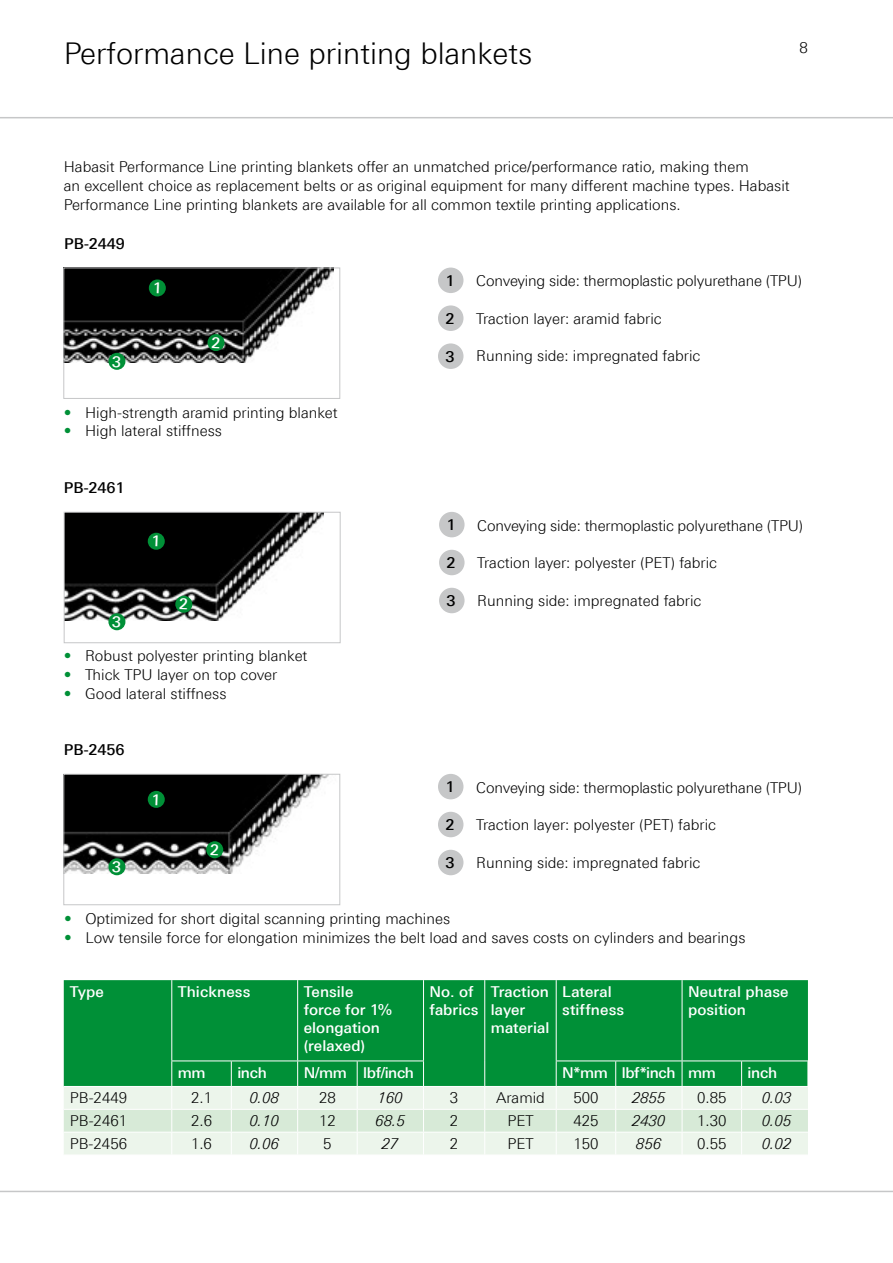
<style>
.page{position:relative;width:893px;height:1263px;background:#fff}
.page>*{position:absolute;margin:0;border:0;box-sizing:border-box;transform-origin:0 0}
.t1{font:300 30px "Linotype Univers 330";color:#000}
.t2{font:300 15px/18.8px "Linotype Univers 330";color:#000}
.t3{font:500 15px/18px "Linotype Univers 530";letter-spacing:.005em;color:#fff}
.t4{font:15px "Linotype Univers 331 Light It";color:#000}
.t5{font:500 15px "Linotype Univers 530";color:#000}
.t6{font:500 15px "Linotype Univers 530";letter-spacing:-.025em;color:#fff}
.s1{color:#009037}
</style>
<div class="page">
<div style="left:64px;top:980px;width:744px;height:81px;background:#009037"></div>
<hr style="left:171px;top:980px;width:1px;height:80px;background:#fff">
<hr style="left:297px;top:980px;width:1px;height:80px;background:#fff">
<hr style="left:423px;top:980px;width:1px;height:80px;background:#fff">
<hr style="left:171px;top:1060px;width:60px;height:1px;background:#fff">
<hr style="left:231px;top:1060px;width:67px;height:1px;background:#fff">
<hr style="left:682px;top:1060px;width:60px;height:1px;background:#fff">
<hr style="left:742px;top:1060px;width:66px;height:1px;background:#fff">
<hr style="left:298px;top:1060px;width:59px;height:1px;background:#fff">
<hr style="left:357px;top:1060px;width:67px;height:1px;background:#fff">
<hr style="left:556px;top:1060px;width:60px;height:1px;background:#fff">
<hr style="left:616px;top:1060px;width:66px;height:1px;background:#fff">
<hr style="left:484px;top:980px;width:1px;height:81px;background:#fff">
<hr style="left:556px;top:980px;width:1px;height:80px;background:#fff">
<hr style="left:682px;top:980px;width:1px;height:80px;background:#fff">
<svg style="left:64px;top:1061px;width:744px;height:93px;background:#aad8b8"></svg>
<hr style="left:0;top:117px;width:893px;height:1px;background:#c6c7c8">
<hr style="left:0;top:1191px;width:893px;height:1px;background:#c6c7c8">
<div style="left:438px;top:268px;width:25px;height:25px;background:#c6c7c8;border-radius:50%"></div>
<div style="left:438px;top:305px;width:25px;height:26px;background:#c6c7c8;border-radius:50%"></div>
<div style="left:438px;top:343px;width:25px;height:26px;background:#c6c7c8;border-radius:50%"></div>
<div style="left:439px;top:512px;width:26px;height:25px;background:#c6c7c8;border-radius:50%"></div>
<div style="left:439px;top:550px;width:26px;height:25px;background:#c6c7c8;border-radius:50%"></div>
<div style="left:439px;top:588px;width:26px;height:25px;background:#c6c7c8;border-radius:50%"></div>
<div style="left:438px;top:774px;width:25px;height:25px;background:#c6c7c8;border-radius:50%"></div>
<div style="left:438px;top:812px;width:25px;height:25px;background:#c6c7c8;border-radius:50%"></div>
<div style="left:438px;top:850px;width:25px;height:25px;background:#c6c7c8;border-radius:50%"></div>
<img style="left:65px;top:270px;width:269px;height:92px">
<div style="left:63px;top:268px;width:277px;height:131px;border:1px solid #c6c7c8"></div>
<svg style="left:207px;top:334px;width:18px;height:17px"></svg>
<div style="left:149px;top:279px;width:17px;height:18px;background:#009037;border-radius:50%"></div>
<svg style="left:108px;top:353px;width:18px;height:17px"></svg>
<img style="left:66px;top:514px;width:257px;height:106px">
<div style="left:64px;top:512px;width:277px;height:131px;border:1px solid #c6c7c8"></div>
<div style="left:175px;top:595px;width:17px;height:18px;background:#009037;border-radius:50%"></div>
<div style="left:148px;top:533px;width:17px;height:17px;background:#009037;border-radius:50%"></div>
<svg style="left:108px;top:613px;width:18px;height:17px"></svg>
<img style="left:65px;top:776px;width:264px;height:97px">
<div style="left:63px;top:774px;width:277px;height:131px;border:1px solid #c6c7c8"></div>
<div style="left:206px;top:841px;width:17px;height:17px;background:#009037;border-radius:50%"></div>
<div style="left:148px;top:791px;width:17px;height:17px;background:#009037;border-radius:50%"></div>
<svg style="left:108px;top:858px;width:18px;height:17px"></svg>
<svg style="left:212px;top:337px;width:8px;height:11px"></svg>
<svg style="left:112px;top:355px;width:9px;height:12px"></svg>
<svg style="left:112px;top:616px;width:9px;height:11px"></svg>
<svg style="left:112px;top:861px;width:9px;height:11px"></svg>
<h1 class="t1" style="left:64px;top:36px;width:470px">Performance Line printing blankets</h1>
<p class="t2" style="left:799px;top:39px;width:10px">8</p>
<p class="t2" style="left:64px;top:158px;width:727px">Habasit Performance Line printing blankets offer an unmatched price/performance ratio, making them<br>an excellent choice as replacement belts or as original equipment for many different machine types. Habasit<br>Performance Line printing blankets are available for all common textile printing applications.</p>
<p class="t5" style="left:64px;top:235px;width:62px">PB-2449</p>
<p class="t2" style="left:64px;top:403px;width:275px"><span class="s1">•</span> High-strength aramid printing blanket</p>
<p class="t2" style="left:64px;top:421px;width:160px"><span class="s1">•</span> High lateral stiffness</p>
<p class="t5" style="left:64px;top:478px;width:62px">PB-2461</p>
<p class="t2" style="left:64px;top:646px;width:245px"><span class="s1">•</span> Robust polyester printing blanket</p>
<p class="t2" style="left:64px;top:665px;width:215px"><span class="s1">•</span> Thick TPU layer on top cover</p>
<p class="t2" style="left:64px;top:684px;width:164px"><span class="s1">•</span> Good lateral stiffness</p>
<p class="t5" style="left:64px;top:741px;width:62px">PB-2456</p>
<p class="t5" style="left:445px;top:272px;width:10px">1</p>
<p class="t5" style="left:445px;top:309px;width:10px">2</p>
<p class="t5" style="left:445px;top:347px;width:10px">3</p>
<p class="t2" style="left:476px;top:271px;width:327px">Conveying side: thermoplastic polyurethane (TPU)</p>
<p class="t2" style="left:476px;top:309px;width:187px">Traction layer: aramid fabric</p>
<p class="t2" style="left:476px;top:346px;width:226px">Running side: impregnated fabric</p>
<p class="t5" style="left:447px;top:516px;width:10px">1</p>
<p class="t5" style="left:447px;top:554px;width:10px">2</p>
<p class="t5" style="left:447px;top:592px;width:10px">3</p>
<p class="t2" style="left:477px;top:516px;width:327px">Conveying side: thermoplastic polyurethane (TPU)</p>
<p class="t2" style="left:477px;top:553px;width:241px">Traction layer: polyester (PET) fabric</p>
<p class="t2" style="left:477px;top:591px;width:226px">Running side: impregnated fabric</p>
<p class="t5" style="left:445px;top:778px;width:10px">1</p>
<p class="t5" style="left:445px;top:816px;width:10px">2</p>
<p class="t5" style="left:445px;top:854px;width:10px">3</p>
<p class="t2" style="left:476px;top:778px;width:327px">Conveying side: thermoplastic polyurethane (TPU)</p>
<p class="t2" style="left:476px;top:815px;width:241px">Traction layer: polyester (PET) fabric</p>
<p class="t2" style="left:476px;top:853px;width:226px">Running side: impregnated fabric</p>
<p class="t2" style="left:64px;top:909px;width:388px"><span class="s1">•</span> Optimized for short digital scanning printing machines</p>
<p class="t2" style="left:64px;top:928px;width:683px"><span class="s1">•</span> Low tensile force for elongation minimizes the belt load and saves costs on cylinders and bearings</p>
<p class="t3" style="left:70px;top:982px;width:36px">Type</p>
<p class="t3" style="left:178px;top:982px;width:74px">Thickness</p>
<p class="t3" style="left:304px;top:982px;width:90px">Tensile force for 1% elongation (relaxed)</p>
<p class="t3" style="left:430px;top:982px;width:51px">No. of fabrics</p>
<p class="t3" style="left:491px;top:982px;width:60px">Traction layer material</p>
<p class="t3" style="left:562px;top:982px;width:64px">Lateral stiffness</p>
<p class="t3" style="left:688px;top:982px;width:102px">Neutral phase position</p>
<p class="t3" style="left:178px;top:1063px;width:29px">mm</p>
<p class="t3" style="left:237px;top:1063px;width:31px">inch</p>
<p class="t6" style="left:304px;top:1064px;width:112px">N/mm lbf/inch</p>
<p class="t6" style="left:562px;top:1064px;width:155px">N*mm lbf*inch mm</p>
<p class="t3" style="left:748px;top:1063px;width:31px">inch</p>
<p class="t2" style="left:70px;top:1088px;width:59px">PB-2449</p>
<p class="t2" style="left:191px;top:1088px;width:22px">2.1</p>
<p class="t4" style="left:250px;top:1089px;width:31px">0.08</p>
<p class="t2" style="left:319px;top:1088px;width:18px">28</p>
<p class="t4" style="left:378px;top:1089px;width:27px">160</p>
<p class="t2" style="left:450px;top:1088px;width:10px">3</p>
<p class="t2" style="left:496px;top:1088px;width:50px">Aramid</p>
<p class="t2" style="left:573px;top:1088px;width:27px">500</p>
<p class="t4" style="left:632px;top:1089px;width:35px">2855</p>
<p class="t2" style="left:697px;top:1088px;width:31px">0.85</p>
<p class="t4" style="left:762px;top:1089px;width:31px">0.03</p>
<p class="t2" style="left:70px;top:1111px;width:59px">PB-2461</p>
<p class="t2" style="left:191px;top:1111px;width:22px">2.6</p>
<p class="t4" style="left:250px;top:1112px;width:31px">0.10</p>
<p class="t2" style="left:319px;top:1111px;width:18px">12</p>
<p class="t4" style="left:376px;top:1112px;width:31px">68.5</p>
<p class="t2" style="left:450px;top:1111px;width:10px">2</p>
<p class="t2" style="left:507px;top:1111px;width:28px">PET</p>
<p class="t2" style="left:573px;top:1111px;width:27px">425</p>
<p class="t4" style="left:632px;top:1112px;width:35px">2430</p>
<p class="t2" style="left:697px;top:1111px;width:31px">1.30</p>
<p class="t4" style="left:762px;top:1112px;width:31px">0.05</p>
<p class="t2" style="left:70px;top:1134px;width:59px">PB-2456</p>
<p class="t2" style="left:191px;top:1134px;width:23px">1.6</p>
<p class="t4" style="left:250px;top:1135px;width:31px">0.06</p>
<p class="t2" style="left:323px;top:1134px;width:10px">5</p>
<p class="t4" style="left:382px;top:1135px;width:18px">27</p>
<p class="t2" style="left:450px;top:1134px;width:10px">2</p>
<p class="t2" style="left:507px;top:1134px;width:28px">PET</p>
<p class="t2" style="left:573px;top:1134px;width:27px">150</p>
<p class="t4" style="left:636px;top:1135px;width:27px">856</p>
<p class="t2" style="left:697px;top:1134px;width:31px">0.55</p>
<p class="t4" style="left:762px;top:1135px;width:31px">0.02</p>
</div>
